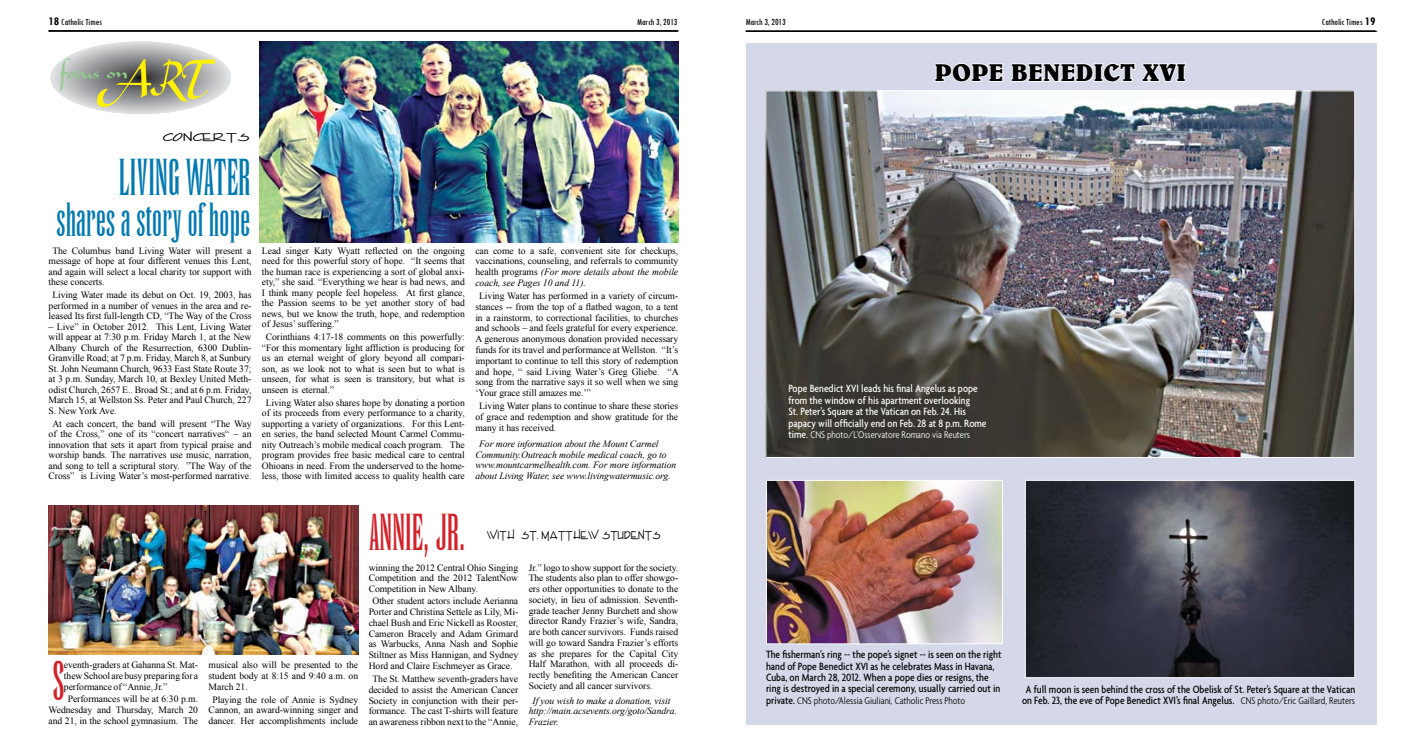
<style>
.page{position:relative;width:1418px;height:756px;background:#fff}
.page>*{position:absolute;margin:0;border:0;box-sizing:border-box;transform-origin:0 0}
.t1{font:condensed 49.26px "Runic";color:#d2232a}
.t2{font:condensed 45.5px "Runic";color:#0379b1}
.t3{font:condensed 45.5px "Runic";color:#d2232a}
.t4{font:condensed 42px "Runic";color:#0379b1}
.t5{font:27.39px "Aladdin";letter-spacing:-.04em;color:#8eca8a}
.t6{font:700 24.5px "Belwe";letter-spacing:.01em;color:#000}
.t7{font:500 condensed 11.38px/11.4px "Agenda";color:#000;text-align:center}
.t8{font:500 condensed 11.38px/11.4px "Agenda";color:#fff}
.t9{font:300 condensed 10.5px "Agenda";color:#000}
.t10{font:300 condensed 10.5px "Agenda";color:#fff}
.t11{font:10.5px "Enview Normal";color:#000}
.t12{font:10.5px "Enview Normal";color:#000;scale:1.5 1}
.t13{font:9.62px/10.8px "Times New Roman";letter-spacing:-.005em;color:#000;text-align:justify}
.t14{font:italic 9.62px/10.5px "Times New Roman";letter-spacing:-.005em;color:#000}
.t15{font:condensed 9.62px "Tw Cen";color:#000}
.s1{font-weight:700;font-size:12.25px}
.s2{font-size:52.41px;color:#fff200}
.s3{font-style:italic}
.s4{font-weight:500;font-size:11.38px}
.s5{font-weight:300;font-size:10.5px}
</style>
<div class="page">
<svg style="left:50px;top:42px;width:181px;height:72px"></svg>
<hr style="left:49px;top:31px;width:629px;height:1px;background:#000">
<img style="left:260px;top:41px;width:418px;height:201px">
<img style="left:49px;top:505px;width:309px;height:149px">
<hr style="left:746px;top:31px;width:631px;height:1px;background:#000">
<div style="left:746px;top:43px;width:630px;height:681px;background:#d4d8e8"></div>
<img style="left:767px;top:92px;width:586px;height:364px">
<img style="left:768px;top:482px;width:233px;height:160px">
<div style="left:766px;top:480px;width:237px;height:164px;border:1px solid #fff"></div>
<img style="left:1027px;top:482px;width:326px;height:194px">
<div style="left:1025px;top:480px;width:330px;height:198px;border:1px solid #fff"></div>
<svg style="left:934px;top:63px;width:70px;height:19px"></svg>
<svg style="left:1011px;top:63px;width:175px;height:19px"></svg>
<p class="t15" style="left:49px;top:16px;width:55px"><span class="s1">18</span> Catholic Times</p>
<p class="t15" style="left:637px;top:16px;width:42px">March 3, 2013</p>
<h3 class="t5" style="left:60px;top:52px;width:158px">focus on<span class="s2">ART</span></h3>
<p class="t12" style="left:163px;top:130px;width:60px">concerts</p>
<h2 class="t2" style="left:119px;top:150px;width:133px">LIVING WATER</h2>
<h3 class="t4" style="left:56px;top:195px;width:196px">shares a story of hope</h3>
<p class="t13" style="left:49px;top:245px;width:204px;line-height:10.5px;text-indent:4px">The Columbus band Living Water will present a message of hope at four different venues this Lent, and again will select a local charity tor support with these concerts.</p>
<p class="t13" style="left:49px;top:290px;width:204px;line-height:10.5px;text-align:center">Living Water made its debut on Oct. 19, 2003, has performed in a number of venues in the area and re&shy;leased Its first full-length CD, “The Way of the Cross</p>
<p class="t13" style="left:49px;top:321px;width:204px;line-height:10.5px">– Live” in October 2012. This Lent, Living Water will appear at 7:30 p.m. Friday March 1, at the New Albany Church of the Resurrection, 6300 Dublin-Granville Road; at 7 p.m. Friday, March 8, at Sunbury St. John Neumann Church, 9633 East State Route 37; at 3 p.m. Sunday, March 10, at Bexley United Meth&shy;odist Church, 2657 E.. Broad St.; and at 6 p.m. Friday, March 15, at Wellston Ss. Peter and Paul Church, 227<br>S. New York Ave.</p>
<p class="t13" style="left:49px;top:418px;width:204px;line-height:10.5px;text-align:center">At each concert, the band will present “The Way of the Cross,” one of its “concert narratives“ – an innovation that sets it apart from typical praise and worship bands. The narratives use music, narration, and song to tell a scriptural story. ”The Way of the Cross” is Living Water’s most-performed narrative.</p>
<p class="t13" style="left:262px;top:245px;width:204px;line-height:10.5px">Lead singer Katy Wyatt reflected on the ongoing need for this powerful story of hope. “It seems that the human race is experiencing a sort of global anxi&shy;ety,” she said. “Everything we hear is bad news, and I think many people feel hopeless. At first glance, the Passion seems to be yet another story of bad news, but we know the truth, hope, and redemption of Jesus’ suffering.”</p>
<p class="t13" style="left:262px;top:332px;width:204px;line-height:10.5px;text-indent:4px">Corinthians 4:17-18 comments on this powerfully: “For this momentary light affliction is producing for us an eternal weight of glory beyond all compari&shy;son, as we look not to what is seen but to what is unseen, for what is seen is transitory, but what is unseen is eternal.”</p>
<p class="t13" style="left:262px;top:397px;width:204px;line-height:10.5px;text-align:center">Living Water also shares hope by donating a portion of its proceeds from every performance to a charity, supporting a variety of organizations. For this Lent&shy;en series, the band selected Mount Carmel Commu&shy;nity Outreach’s mobile medical coach program. The program provides free basic medical care to central Ohioans in need. From the underserved to the home&shy;less, those with limited access to quality health care</p>
<p class="t13" style="left:475px;top:245px;width:204px">can come to a safe, convenient site for checkups, vaccinations, counseling, and referrals to community health programs <span class="s3">(For more details about the mobile coach, see Pages 10 and 11).</span></p>
<p class="t13" style="left:475px;top:290px;width:205px;text-indent:4px">Living Water has performed in a variety of circum&shy;stances -- from the top of a flatbed wagon, to a tent in a rainstorm, to correctional facilities, to churches and schools – and feels grateful for every experience.<br>A generous anonymous donation provided necessary funds for its travel and performance at Wellston. “It’s important to continue to tell this story of redemption and hope, “ said Living Water’s Greg Gliebe. “A song from the narrative says it so well when we sing ‘Your grace still amazes me.’”</p>
<p class="t13" style="left:475px;top:401px;width:204px;text-indent:4px">Living Water plans to continue to share these stories of grace and redemption and show gratitude for the many it has received.</p>
<p class="t14" style="left:475px;top:439px;width:202px;text-indent:4px">For more information about the Mount Carmel Community.Outreach mobile medical coach, go to www.mountcarmelhealth.com. For more information about Living Water, see www.livingwatermusic.org.</p>
<h2 class="t3" style="left:369px;top:505px;width:98px">ANNIE, JR.</h2>
<p class="t11" style="left:487px;top:529px;width:175px">with St. Matthew students</p>
<h1 class="t1" style="left:52px;top:652px;width:13px">S</h1>
<p class="t13" style="left:64px;top:660px;width:136px">eventh-graders at Gahanna St. Mat&shy;thew School are busy preparing for a performance of “Annie, Jr.”</p>
<p class="t13" style="left:49px;top:694px;width:151px;text-indent:19px">Performances will be at 6:30 p.m.<br>Wednesday and Thursday, March 20 and 21, in the school gymnasium. The</p>
<p class="t13" style="left:209px;top:660px;width:151px">musical also will be presented to the student body at 8:15 and 9:40 a.m. on March 21.</p>
<p class="t13" style="left:209px;top:694px;width:151px;text-align:center">Playing the role of Annie is Sydney<br>Cannon, an award-winning singer and dancer. Her accomplishments include</p>
<p class="t13" style="left:369px;top:562px;width:151px">winning the 2012 Central Ohio Singing Competition and the 2012 TalentNow Competition in New Albany.</p>
<p class="t13" style="left:369px;top:596px;width:151px;text-align:center">Other student actors include Aerianna Porter and Christina Settele as Lily, Mi&shy;chael Bush and Eric Nickell as Rooster, Cameron Bracely and Adam Grimard as Warbucks, Anna Nash and Sophie Stiltner as Miss Hannigan, and Sydney Hord and Claire Eschmeyer as Grace.</p>
<p class="t13" style="left:369px;top:673px;width:151px;text-align:center">The St. Matthew seventh-graders have decided to assist the American Cancer Society in conjunction with their per&shy;formance. The cast T-shirts will feature an awareness ribbon next to the “Annie,</p>
<p class="t13" style="left:529px;top:562px;width:151px">Jr.” logo to show support for the society.<br>The students also plan to offer showgo&shy;ers other opportunities to donate to the society, in lieu of admission. Seventh&shy;grade teacher Jenny Burchett and show director Randy Frazier’s wife, Sandra, are both cancer survivors. Funds raised will go toward Sandra Frazier’s efforts as she prepares for the Capital City Half Marathon, with all proceeds di&shy;rectly benefiting the American Cancer Society and all cancer survivors.</p>
<p class="t14" style="left:529px;top:695px;width:150px;text-indent:4px">If you wish to make a donation, visit http://main.acsevents.org/goto/Sandra.<br>Frazier.</p>
<p class="t15" style="left:746px;top:16px;width:41px">March 3, 2013</p>
<p class="t15" style="left:1321px;top:16px;width:55px">Catholic Times <span class="s1">19</span></p>
<h3 class="t6" style="left:934px;top:58px;width:253px">POPE BENEDICT XVI</h3>
<p class="t8" style="left:788px;top:383px;width:200px">Pope Benedict XVI leads his final Angelus as pope from the window of his apartment overlooking<br>St. Peter’s Square at the Vatican on Feb. 24. His papacy will officially end on Feb. 28 at 8 p.m. Rome</p>
<p class="t10" style="left:788px;top:429px;width:183px"><span class="s4">time.</span> CNS photo/L’Osservatore Romano via Reuters</p>
<p class="t7" style="left:766px;top:649px;width:237px;text-align:left">The fisherman’s ring -- the pope’s signet -- is seen on the right hand of Pope Benedict XVI as he celebrates Mass in Havana, Cuba, on March 28, 2012. When a pope dies or resigns, the ring is destroyed in a special ceremony, usually carried out in</p>
<p class="t9" style="left:766px;top:694px;width:201px"><span class="s4">private.</span> CNS photo/Alessia Giuliani, Catholic Press Photo</p>
<p class="t7" style="left:1022px;top:683px;width:334px">A full moon is seen behind the cross of the Obelisk of St. Peter’s Square at the Vatican on Feb. 23, the eve of Pope Benedict XVI’s final Angelus. <span class="s5">CNS photo/Eric Gaillard, Reuters</span></p>
</div>
